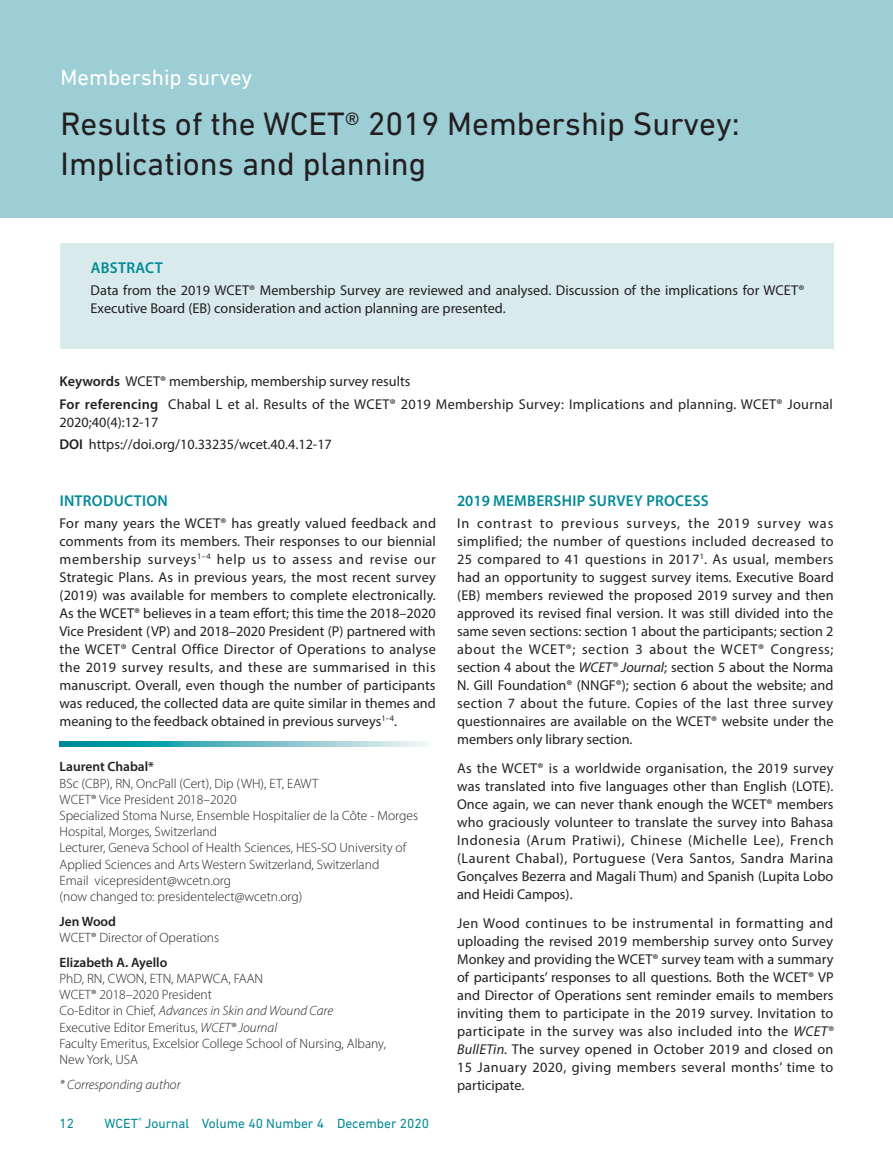
<style>
.page{position:relative;width:893px;height:1149px;background:#fff}
.page>*{position:absolute;margin:0;border:0;box-sizing:border-box;transform-origin:0 0}
.t1{font:33px/39.6px "DIN Next LT Pro";color:#231f20}
.t2{font:22.5px "DIN Next LT Pro";color:#fff}
.t3{font:600 15.75px "Myriad Pro";letter-spacing:.02em;color:#008a97}
.t4{font:14.25px/18px "Myriad Pro";color:#231f20;text-align:justify}
.t5{font:14.25px/22.2px "Myriad Pro";letter-spacing:.02em;color:#231f20}
.t6{font:300 13.5px/16.2px "Myriad Pro";color:#231f20}
.t7{font:13.5px "DIN Next LT Pro";color:#008a97}
.t8{font:600 13.5px "Myriad Pro";color:#231f20}
.t9{font:italic 300 13.5px "Myriad Pro";color:#231f20}
.s1{font-weight:600}
.s2{font-style:italic}
</style>
<div class="page">
<div style="left:0;top:0;width:893px;height:217px;background:#9dced5"></div>
<svg style="left:60px;top:741px;width:368px;height:5px;background:#64bac3"></svg>
<div style="left:60px;top:243px;width:773px;height:106px;background:#d8eaec"></div>
<h2 class="t2" style="left:61px;top:64px;width:193px">Membership survey</h2>
<h1 class="t1" style="left:61px;top:104px;width:681px">Results of the WCET® 2019 Membership Survey:<br>Implications and planning</h1>
<p class="t3" style="left:91px;top:258px;width:74px">ABSTRACT</p>
<p class="t4" style="left:91px;top:281px;width:715px">Data from the 2019 WCET® Membership Survey are reviewed and analysed. Discussion of the implications for WCET®<br>Executive Board (EB) consideration and action planning are presented.</p>
<p class="t5" style="left:60px;top:370px;width:775px"><span class="s1">Keywords</span> WCET® membership, membership survey results<br><span class="s1">For referencing</span> Chabal L et al. Results of the WCET® 2019 Membership Survey: Implications and planning. WCET® Journal</p>
<p class="t4" style="left:60px;top:410px;width:274px;line-height:22.2px">2020;40(4):12-17<br><span class="s1">DOI</span> https://doi.org/10.33235/wcet.40.4.12-17</p>
<p class="t3" style="left:60px;top:490px;width:110px">INTRODUCTION</p>
<p class="t4" style="left:60px;top:514px;width:378px">For many years the WCET® has greatly valued feedback and comments from its members. Their responses to our biennial membership surveys<sup>1–4</sup> help us to assess and revise our Strategic Plans. As in previous years, the most recent survey (2019) was available for members to complete electronically.<br>As the WCET® believes in a team effort; this time the 2018–2020<br>Vice President (VP) and 2018–2020 President (P) partnered with the WCET® Central Office Director of Operations to analyse the 2019 survey results, and these are summarised in this manuscript. Overall, even though the number of participants was reduced, the collected data are quite similar in themes and meaning to the feedback obtained in previous surveys<sup>1–4</sup>.</p>
<p class="t8" style="left:60px;top:758px;width:96px">Laurent Chabal*</p>
<p class="t6" style="left:60px;top:774px;width:360px">BSc (CBP), RN, OncPall (Cert), Dip (WH), ET, EAWT<br>WCET® Vice President 2018–2020<br>Specialized Stoma Nurse, Ensemble Hospitalier de la Côte - Morges Hospital, Morges, Switzerland<br>Lecturer, Geneva School of Health Sciences, HES-SO University of Applied Sciences and Arts Western Switzerland, Switzerland<br>Email vicepresident@wcetn.org<br>(now changed to: presidentelect@wcetn.org)</p>
<p class="t8" style="left:60px;top:912px;width:58px">Jen Wood</p>
<p class="t6" style="left:60px;top:928px;width:161px">WCET® Director of Operations</p>
<p class="t8" style="left:60px;top:953px;width:109px">Elizabeth A. Ayello</p>
<p class="t6" style="left:60px;top:969px;width:328px">PhD, RN, CWON, ETN, MAPWCA, FAAN<br>WCET® 2018–2020 President<br>Co-Editor in Chief, <span class="s2">Advances in Skin and Wound Care </span>Executive Editor Emeritus, <span class="s2">WCET® Journal<br></span>Faculty Emeritus, Excelsior College School of Nursing, Albany, New York, USA</p>
<p class="t9" style="left:60px;top:1075px;width:123px">* Corresponding author</p>
<p class="t7" style="left:60px;top:1114px;width:16px">12</p>
<p class="t7" style="left:105px;top:1114px;width:326px">WCET<sup>®</sup> Journal Volume 40 Number 4 December 2020</p>
<p class="t3" style="left:457px;top:490px;width:253px">2019 MEMBERSHIP SURVEY PROCESS</p>
<p class="t4" style="left:457px;top:514px;width:378px">In contrast to previous surveys, the 2019 survey was simplified; the number of questions included decreased to 25 compared to 41 questions in 2017<sup>1</sup>. As usual, members had an opportunity to suggest survey items. Executive Board (EB) members reviewed the proposed 2019 survey and then approved its revised final version. It was still divided into the same seven sections: section 1 about the participants; section 2 about the WCET®; section 3 about the WCET® Congress; section 4 about the <span class="s2">WCET® Journal</span>; section 5 about the Norma N. Gill Foundation® (NNGF®); section 6 about the website; and section 7 about the future. Copies of the last three survey questionnaires are available on the WCET® website under the members only library section.</p>
<p class="t4" style="left:457px;top:758px;width:378px">As the WCET® is a worldwide organisation, the 2019 survey was translated into five languages other than English (LOTE).<br>Once again, we can never thank enough the WCET® members who graciously volunteer to translate the survey into Bahasa Indonesia (Arum Pratiwi), Chinese (Michelle Lee), French (Laurent Chabal), Portuguese (Vera Santos, Sandra Marina Gonçalves Bezerra and Magali Thum) and Spanish (Lupita Lobo and Heidi Campos).</p>
<p class="t4" style="left:457px;top:913px;width:378px">Jen Wood continues to be instrumental in formatting and uploading the revised 2019 membership survey onto Survey Monkey and providing the WCET® survey team with a summary of participants’ responses to all questions. Both the WCET® VP and Director of Operations sent reminder emails to members inviting them to participate in the 2019 survey. Invitation to participate in the survey was also included into the <span class="s2">WCET® BullETin.</span> The survey opened in October 2019 and closed on 15 January 2020, giving members several months’ time to participate.</p>
</div>
